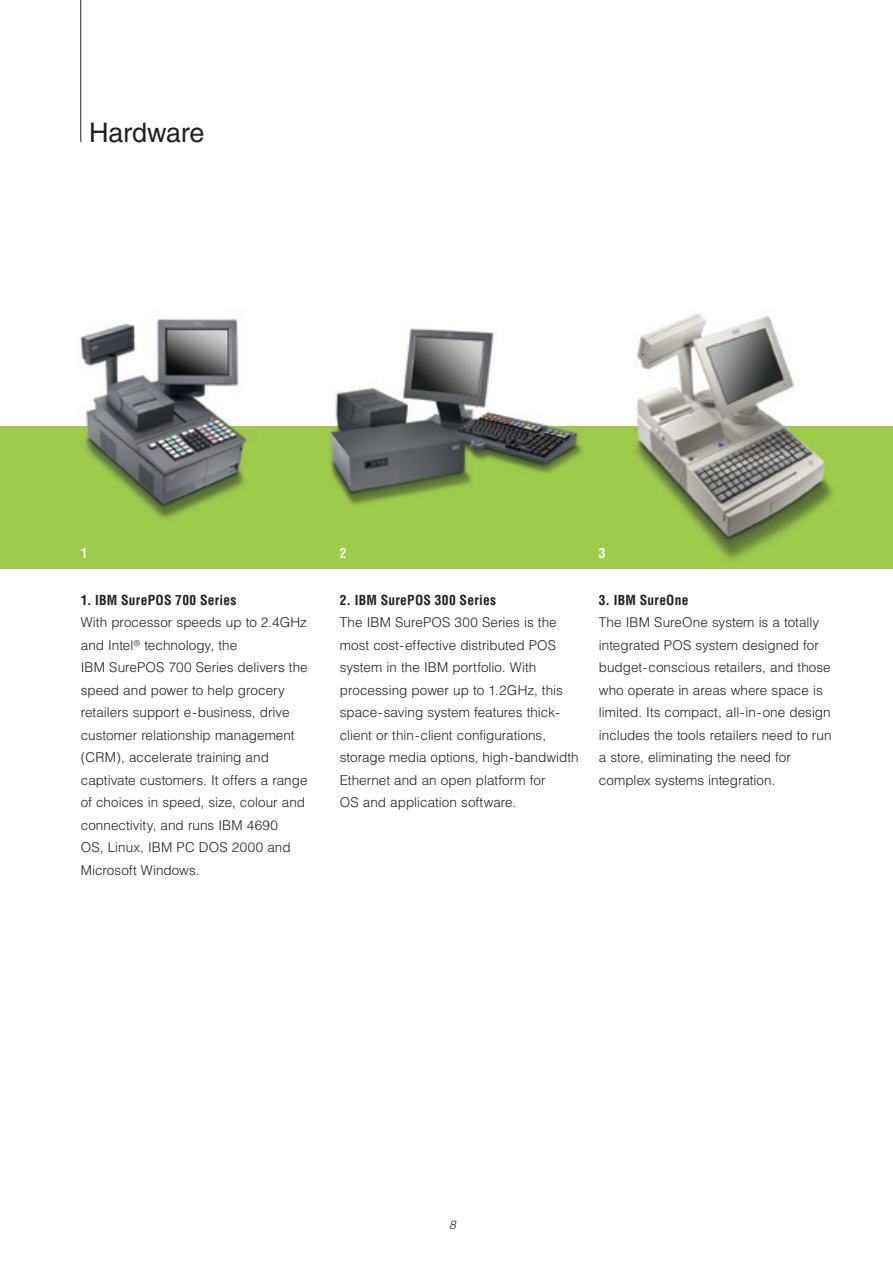
<style>
.page{position:relative;width:893px;height:1263px;background:#fff}
.page>*{position:absolute;margin:0;border:0;box-sizing:border-box;transform-origin:0 0}
.t1{font:27px "Helvetica";letter-spacing:-.01em;color:#231f20}
.BR_2_3_column_Helvetica_text{font:300 13.5px/22.5px "Helvetica";color:#231f20}
.BR_2_3_column_Subhead{font:700 condensed 13.5px "Helvetica";letter-spacing:.015em;color:#231f20}
.BR_2_3_column_Subhead-2{font:700 condensed 13.5px "Helvetica";color:#fff}
.t2{font:italic 300 12px "Helvetica";color:#231f20}
</style>
<div class="page">
<div style="left:0;top:426px;width:893px;height:142px;background:#9ccc49"></div>
<img style="left:635px;top:313px;width:198px;height:247px">
<img style="left:329px;top:328px;width:253px;height:177px">
<img style="left:80px;top:319px;width:167px;height:200px">
<hr style="left:80px;top:0;width:1px;height:142px;background:#231f20">
<p class="t1" style="left:89px;top:117px;width:117px">Hardware</p>
<p class="BR_2_3_column_Subhead-2" style="left:81px;top:544px;width:8px">1</p>
<p class="BR_2_3_column_Subhead-2" style="left:340px;top:544px;width:8px">2</p>
<p class="BR_2_3_column_Subhead-2" style="left:599px;top:544px;width:8px">3</p>
<p class="BR_2_3_column_Subhead" style="left:81px;top:591px;width:157px">1. IBM SurePOS 700 Series</p>
<p class="BR_2_3_column_Helvetica_text" style="left:81px;top:611px;width:228px">With processor speeds up to 2.4GHz and Intel<sup>®</sup> technology, the<br>IBM SurePOS 700 Series delivers the speed and power to help grocery retailers support e-business, drive customer relationship management (CRM), accelerate training and captivate customers. It offers a range of choices in speed, size, colour and connectivity, and runs IBM 4690<br>OS, Linux, IBM PC DOS 2000 and<br>Microsoft Windows.</p>
<p class="BR_2_3_column_Subhead" style="left:340px;top:591px;width:158px">2. IBM SurePOS 300 Series</p>
<p class="BR_2_3_column_Helvetica_text" style="left:340px;top:611px;width:240px">The IBM SurePOS 300 Series is the most cost-effective distributed POS system in the IBM portfolio. With processing power up to 1.2GHz, this space-saving system features thick&shy;client or thin-client configurations, storage media options, high-bandwidth Ethernet and an open platform for<br>OS and application software.</p>
<p class="BR_2_3_column_Subhead" style="left:599px;top:591px;width:91px">3. IBM SureOne</p>
<p class="BR_2_3_column_Helvetica_text" style="left:599px;top:611px;width:234px">The IBM SureOne system is a totally integrated POS system designed for budget-conscious retailers, and those who operate in areas where space is limited. Its compact, all-in-one design includes the tools retailers need to run a store, eliminating the need for complex systems integration.</p>
<p class="t2" style="left:449px;top:1217px;width:8px">8</p>
</div>
